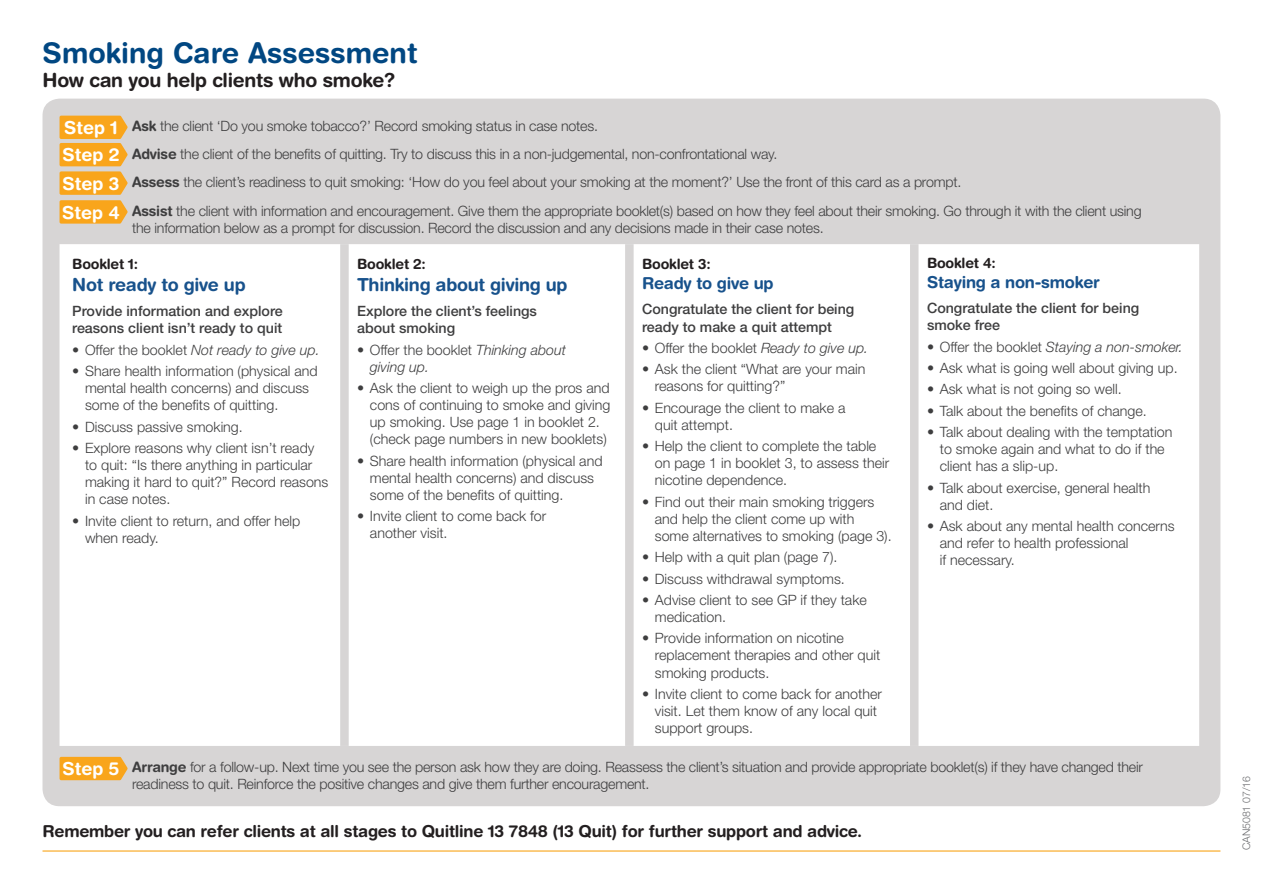
<style>
.page{position:relative;width:1263px;height:893px;background:#fff}
.page>*{position:absolute;margin:0;border:0;box-sizing:border-box;transform-origin:0 0}
.BODY{font:700 28.5px "Helvetica Rounded LT Std";color:#014782}
.INTRO_PARA{font:700 19.5px "Helvetica Rounded LT Std";letter-spacing:-.015em;color:#231f20}
.t1{font:700 18px "Helvetica Rounded LT Std";letter-spacing:-.015em;color:#18528c}
.t2{font:700 18px "Helvetica Rounded LT Std";color:#fff}
.INTRO_PARA-2{font:700 16.5px "Helvetica Rounded LT Std";letter-spacing:-.015em;color:#231f20}
.t3{font:700 16.5px "Helvetica Rounded LT Std";letter-spacing:-.015em;color:#18528c}
.INTRO_PARA-3{font:300 14.25px/17.1px "Helvetica Neue LT Std";color:#3e3e3f}
.t4{font:500 14.25px/17.1px "Helvetica Neue LT Std";color:#3e3e3f}
.t5{font:italic 300 14.25px/17.1px "Helvetica Neue LT Std";color:#3e3e3f}
.t6{font:700 14.25px "Helvetica Rounded LT Std";letter-spacing:-.015em;color:#231f20}
.t7{font:300 10.5px "Helvetica Neue LT Std";color:#6c6d70}
.s1{font-family:"Helvetica Rounded LT Std";font-weight:700}
.s2{font-style:normal}
.s3{font-style:italic}
</style>
<div class="page">
<div style="left:43px;top:99px;width:1177px;height:707px;background:#d7d5d5;border-radius:17px"></div>
<svg style="left:60px;top:116px;width:68px;height:108px"></svg>
<div style="left:60px;top:244px;width:1139px;height:502px;background:#fff"></div>
<div style="left:340px;top:244px;width:9px;height:502px;background:#d7d5d5"></div>
<div style="left:625px;top:244px;width:9px;height:502px;background:#d7d5d5"></div>
<div style="left:910px;top:244px;width:8px;height:502px;background:#d7d5d5"></div>
<div style="left:60px;top:757px;width:68px;height:23px;background:#f9a51b"></div>
<hr style="left:43px;top:850px;width:1177px;height:2px;background:#f9a51b">
<p class="BODY" style="left:43px;top:36px;width:377px">Smoking Care Assessment</p>
<p class="INTRO_PARA" style="left:43px;top:68px;width:354px">How can you help clients who smoke?</p>
<p class="t2" style="left:64px;top:117px;width:55px">Step 1</p>
<p class="INTRO_PARA-3" style="left:132px;top:117px;width:467px"><span class="s1">Ask</span> the client ‘Do you smoke tobacco?’ Record smoking status in case notes.</p>
<p class="t2" style="left:62px;top:144px;width:59px">Step 2</p>
<p class="INTRO_PARA-3" style="left:132px;top:145px;width:647px"><span class="s1">Advise</span> the client of the benefits of quitting. Try to discuss this in a non-judgemental, non-confrontational way.</p>
<p class="t2" style="left:62px;top:172px;width:59px">Step 3</p>
<p class="INTRO_PARA-3" style="left:132px;top:173px;width:831px"><span class="s1">Assess</span> the client’s readiness to quit smoking: ‘How do you feel about your smoking at the moment?’ Use the front of this card as a prompt.</p>
<p class="t2" style="left:62px;top:201px;width:59px">Step 4</p>
<p class="INTRO_PARA-3" style="left:132px;top:202px;width:1011px"><span class="s1">Assist</span> the client with information and encouragement. Give them the appropriate booklet(s) based on how they feel about their smoking. Go through it with the client using the information below as a prompt for discussion. Record the discussion and any decisions made in their case notes.</p>
<p class="t6" style="left:72px;top:255px;width:67px">Booklet 1:</p>
<p class="t1" style="left:72px;top:273px;width:175px">Not ready to give up</p>
<p class="t4" style="left:72px;top:302px;width:212px">Provide information and explore reasons client isn’t ready to quit</p>
<p class="t5" style="left:72px;top:341px;width:249px"><span class="s2">• Offer the booklet</span> Not ready to give up.</p>
<p class="INTRO_PARA-3" style="left:85px;top:362px;width:234px;text-indent:-13px">• Share health information (physical and mental health concerns) and discuss some of the benefits of quitting.</p>
<p class="INTRO_PARA-3" style="left:72px;top:418px;width:172px">• Discuss passive smoking.</p>
<p class="INTRO_PARA-3" style="left:85px;top:439px;width:245px;text-indent:-13px">• Explore reasons why client isn’t ready to quit: “Is there anything in particular making it hard to quit?” Record reasons in case notes.</p>
<p class="INTRO_PARA-3" style="left:85px;top:512px;width:217px;text-indent:-13px">• Invite client to return, and offer help when ready.</p>
<p class="t6" style="left:927px;top:254px;width:70px">Booklet 4:</p>
<p class="t3" style="left:927px;top:272px;width:174px">Staying a non-smoker</p>
<p class="t4" style="left:927px;top:300px;width:214px">Congratulate the client for being smoke free</p>
<p class="t5" style="left:927px;top:338px;width:257px"><span class="s2">• Offer the booklet</span> Staying a non-smoker.</p>
<p class="INTRO_PARA-3" style="left:927px;top:359px;width:252px">• Ask what is going well about giving up.</p>
<p class="INTRO_PARA-3" style="left:927px;top:381px;width:196px">• Ask what is not going so well.</p>
<p class="INTRO_PARA-3" style="left:927px;top:402px;width:221px">• Talk about the benefits of change.</p>
<p class="INTRO_PARA-3" style="left:940px;top:423px;width:234px;text-indent:-13px">• Talk about dealing with the temptation to smoke again and what to do if the client has a slip-up.</p>
<p class="INTRO_PARA-3" style="left:940px;top:479px;width:212px;text-indent:-13px">• Talk about exercise, general health and diet.</p>
<p class="INTRO_PARA-3" style="left:940px;top:517px;width:236px;text-indent:-13px">• Ask about any mental health concerns and refer to health professional<br>if necessary.</p>
<p class="t6" style="left:357px;top:255px;width:70px">Booklet 2:</p>
<p class="t1" style="left:357px;top:273px;width:212px">Thinking about giving up</p>
<p class="t4" style="left:357px;top:302px;width:181px">Explore the client’s feelings about smoking</p>
<p class="t5" style="left:370px;top:341px;width:198px;text-indent:-13px"><span class="s2">• Offer the booklet</span> Thinking about giving up.</p>
<p class="INTRO_PARA-3" style="left:370px;top:379px;width:242px;text-indent:-13px">• Ask the client to weigh up the pros and cons of continuing to smoke and giving up smoking. Use page 1 in booklet 2. (check page numbers in new booklets)</p>
<p class="INTRO_PARA-3" style="left:370px;top:452px;width:234px;text-indent:-13px">• Share health information (physical and mental health concerns) and discuss some of the benefits of quitting.</p>
<p class="INTRO_PARA-3" style="left:370px;top:507px;width:178px;text-indent:-13px">• Invite client to come back for another visit.</p>
<p class="t6" style="left:642px;top:255px;width:70px">Booklet 3:</p>
<p class="t3" style="left:642px;top:273px;width:133px">Ready to give up</p>
<p class="t4" style="left:642px;top:301px;width:214px">Congratulate the client for being ready to make a quit attempt</p>
<p class="INTRO_PARA-3" style="left:642px;top:339px;width:228px">• Offer the booklet <span class="s3">Ready to give up.</span></p>
<p class="INTRO_PARA-3" style="left:655px;top:360px;width:212px;text-indent:-13px">• Ask the client “What are your main reasons for quitting?”</p>
<p class="INTRO_PARA-3" style="left:655px;top:399px;width:192px;text-indent:-13px">• Encourage the client to make a quit attempt.</p>
<p class="INTRO_PARA-3" style="left:655px;top:437px;width:236px;text-indent:-13px">• Help the client to complete the table on page 1 in booklet 3, to assess their nicotine dependence.</p>
<p class="INTRO_PARA-3" style="left:655px;top:493px;width:238px;text-indent:-13px">• Find out their main smoking triggers and help the client come up with some alternatives to smoking (page 3).</p>
<p class="INTRO_PARA-3" style="left:642px;top:548px;width:197px">• Help with a quit plan (page 7).</p>
<p class="INTRO_PARA-3" style="left:642px;top:570px;width:204px">• Discuss withdrawal symptoms.</p>
<p class="INTRO_PARA-3" style="left:655px;top:591px;width:213px;text-indent:-13px">• Advise client to see GP if they take medication.</p>
<p class="INTRO_PARA-3" style="left:655px;top:629px;width:227px;text-indent:-13px">• Provide information on nicotine replacement therapies and other quit smoking products.</p>
<p class="INTRO_PARA-3" style="left:655px;top:685px;width:229px;text-indent:-13px">• Invite client to come back for another visit. Let them know of any local quit support groups.</p>
<p class="t2" style="left:62px;top:758px;width:59px">Step 5</p>
<p class="INTRO_PARA-3" style="left:132px;top:758px;width:1012px"><span class="s1">Arrange</span> for a follow-up. Next time you see the person ask how they are doing. Reassess the client’s situation and provide appropriate booklet(s) if they have changed their readiness to quit. Reinforce the positive changes and give them further encouragement.</p>
<p class="INTRO_PARA-2" style="left:43px;top:821px;width:821px">Remember you can refer clients at all stages to Quitline 13 7848 (13 Quit) for further support and advice.</p>
<p class="t7" style="left:1240px;top:850px;width:76px;rotate:-90deg">CAN5081 07/16</p>
</div>
